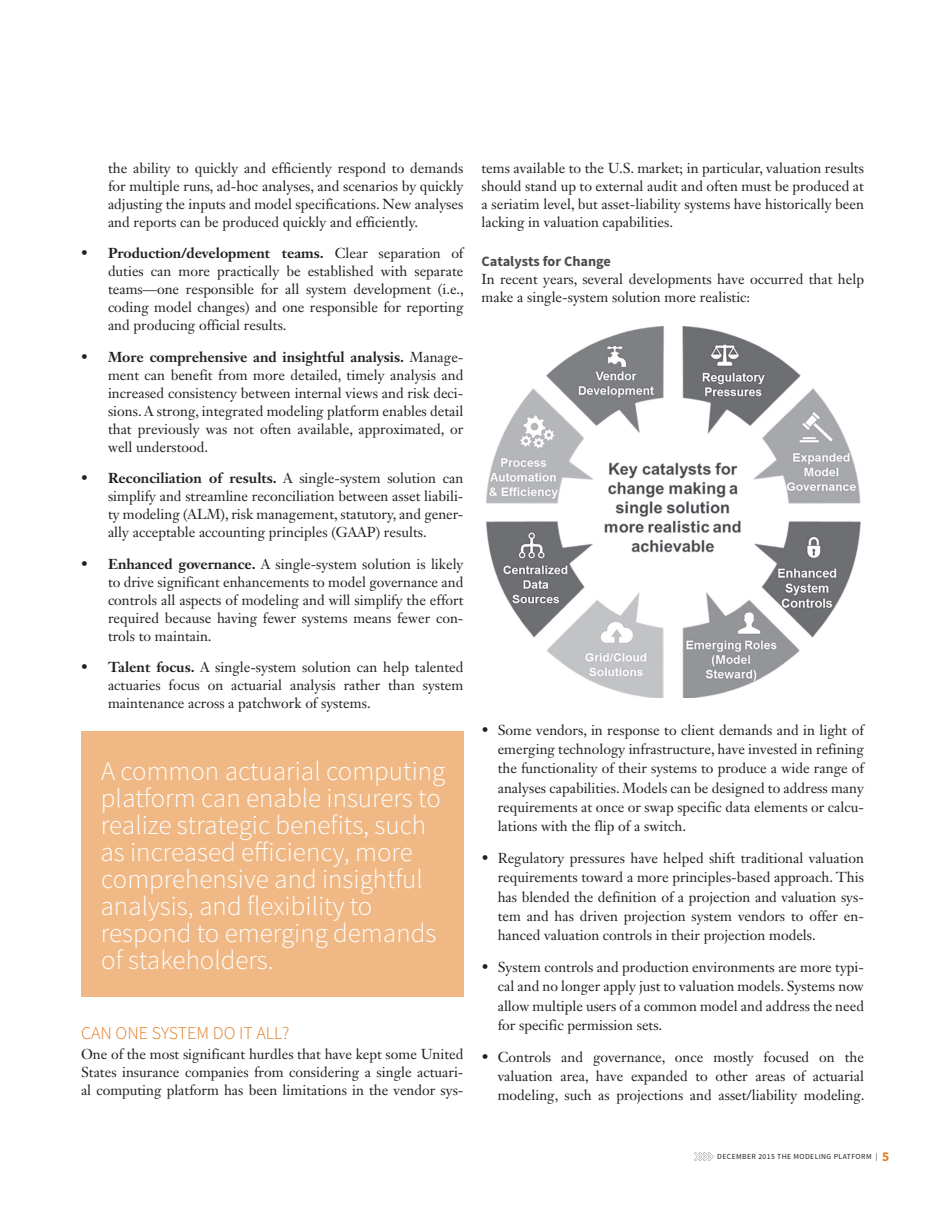
<style>
.page{position:relative;width:945px;height:1215px;background:#fff}
.page>*{position:absolute;margin:0;border:0;box-sizing:border-box;transform-origin:0 0}
.t1{font:300 27px/27px "Source Sans Pro";color:#fff}
.t2{font:300 18px "Source Sans Pro";color:#e17e25}
.t3{font:14.25px/18px "Janson Text LT Std";color:#231f20;text-align:justify}
.t4{font:700 14.25px "Source Sans Pro";color:#4b4c4d}
.t5{font:7.8px "Source Sans Pro";letter-spacing:.05em;color:#231f20}
.s1{font-weight:700}
.s2{font-weight:700;font-size:13.5px;color:#e17e25}
</style>
<div class="page">
<svg style="left:694px;top:1152px;width:20px;height:9px"></svg>
<div style="left:81px;top:732px;width:383px;height:265px;background:#efb885"></div>
<img style="left:486px;top:327px;width:375px;height:371px">
<p class="t3" style="left:108px;top:159px;width:357px">the ability to quickly and efficiently respond to demands for multiple runs, ad-hoc analyses, and scenarios by quickly adjusting the inputs and model specifications. New analyses and reports can be produced quickly and efficiently.</p>
<p class="t3" style="left:108px;top:244px;width:358px;text-indent:-27px">• <span class="s1">Production/development teams.</span> Clear separation of duties can more practically be established with separate teams—one responsible for all system development (i.e., coding model changes) and one responsible for reporting and producing official results.</p>
<p class="t3" style="left:108px;top:348px;width:357px;text-indent:-27px">• <span class="s1">More comprehensive and insightful analysis.</span> Manage&shy;ment can benefit from more detailed, timely analysis and increased consistency between internal views and risk deci&shy;sions. A strong, integrated modeling platform enables detail that previously was not often available, approximated, or well understood.</p>
<p class="t3" style="left:108px;top:469px;width:357px;text-indent:-27px">• <span class="s1">Reconciliation of results.</span> A single-system solution can simplify and streamline reconciliation between asset liabili&shy;ty modeling (ALM), risk management, statutory, and gener&shy;ally acceptable accounting principles (GAAP) results.</p>
<p class="t3" style="left:108px;top:555px;width:357px;text-indent:-27px">• <span class="s1">Enhanced governance.</span> A single-system solution is likely to drive significant enhancements to model governance and controls all aspects of modeling and will simplify the effort required because having fewer systems means fewer con&shy;trols to maintain.</p>
<p class="t3" style="left:108px;top:658px;width:357px;text-indent:-27px">• <span class="s1">Talent focus.</span> A single-system solution can help talented actuaries focus on actuarial analysis rather than system maintenance across a patchwork of systems.</p>
<h1 class="t1" style="left:100px;top:758px;width:347px">A common actuarial computing platform can enable insurers to realize strategic benefits, such as increased efficiency, more comprehensive and insightful analysis, and flexibility to respond to emerging demands of stakeholders.</h1>
<p class="t2" style="left:81px;top:1022px;width:210px">CAN ONE SYSTEM DO IT ALL?</p>
<p class="t3" style="left:81px;top:1045px;width:384px">One of the most significant hurdles that have kept some United States insurance companies from considering a single actuari&shy;al computing platform has been limitations in the vendor sys-</p>
<p class="t3" style="left:482px;top:159px;width:384px">tems available to the U.S. market; in particular, valuation results should stand up to external audit and often must be produced at a seriatim level, but asset-liability systems have historically been lacking in valuation capabilities.</p>
<p class="t4" style="left:482px;top:252px;width:131px">Catalysts for Change</p>
<p class="t3" style="left:482px;top:270px;width:384px">In recent years, several developments have occurred that help make a single-system solution more realistic:</p>
<p class="t3" style="left:498px;top:720px;width:368px;line-height:19.2px;text-indent:-16px">• Some vendors, in response to client demands and in light of emerging technology infrastructure, have invested in refining the functionality of their systems to produce a wide range of analyses capabilities. Models can be designed to address many requirements at once or swap specific data elements or calcu&shy;lations with the flip of a switch.</p>
<p class="t3" style="left:498px;top:848px;width:368px;line-height:19.2px;text-indent:-16px">• Regulatory pressures have helped shift traditional valuation requirements toward a more principles-based approach. This has blended the definition of a projection and valuation sys&shy;tem and has driven projection system vendors to offer en&shy;hanced valuation controls in their projection models.</p>
<p class="t3" style="left:498px;top:957px;width:368px;line-height:19.2px;text-indent:-16px">• System controls and production environments are more typi&shy;cal and no longer apply just to valuation models. Systems now allow multiple users of a common model and address the need for specific permission sets.</p>
<p class="t3" style="left:498px;top:1047px;width:368px;line-height:19.2px;text-indent:-16px">• Controls and governance, once mostly focused on the valuation area, have expanded to other areas of actuarial modeling, such as projections and asset/liability modeling.</p>
<p class="t5" style="left:717px;top:1152px;width:173px">DECEMBER 2015 THE MODELING PLATFORM | <span class="s2">5</span></p>
</div>
